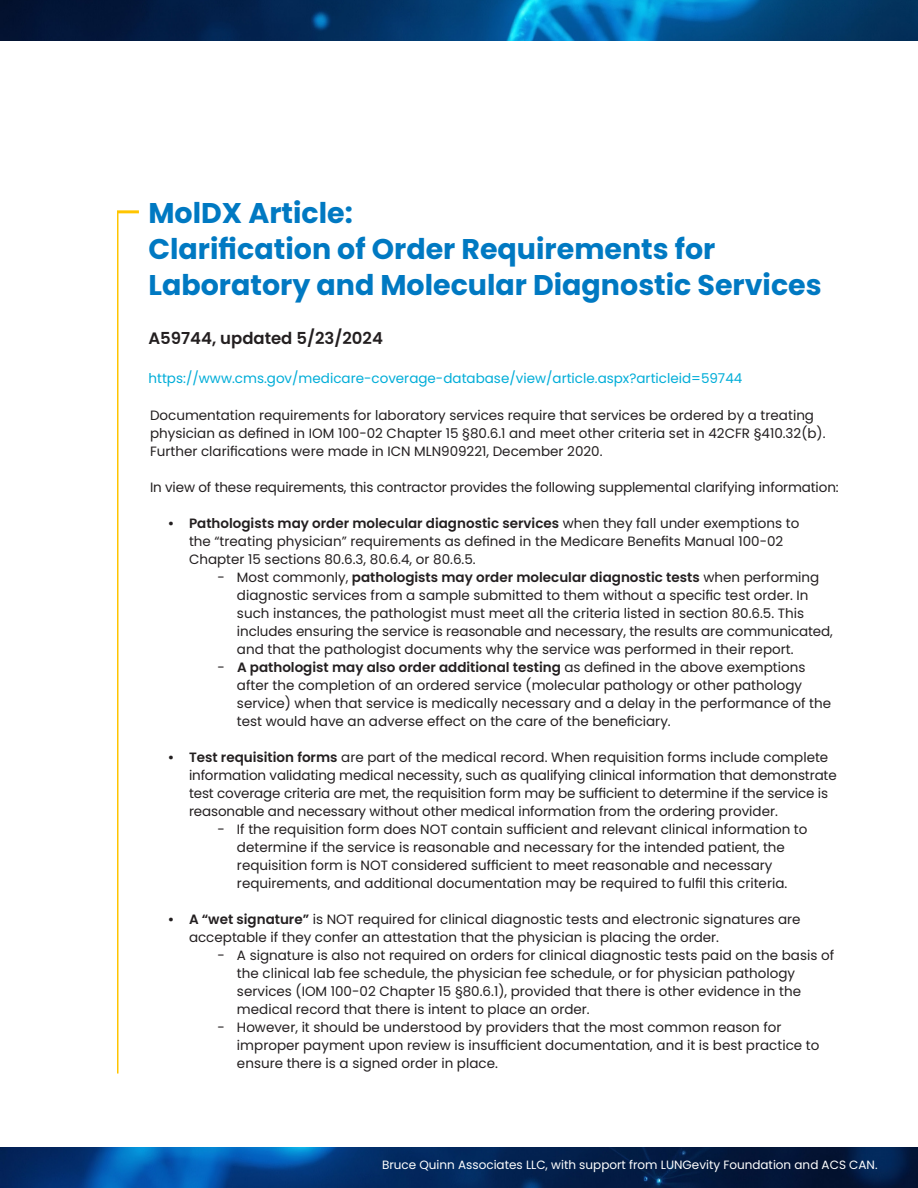
<style>
.page{position:relative;width:918px;height:1188px;background:#fff}
.page>*{position:absolute;margin:0;border:0;box-sizing:border-box;transform-origin:0 0}
.t1{font:700 28.5px "Poppins";color:#0079c2}
.t2{font:600 16.5px "Poppins";color:#231f20}
.t3{font:13.5px/18px "Poppins";color:#231f20}
.t4{font:600 13.5px "Poppins";color:#231f20}
.t5{font:13.5px "Poppins";color:#00add8}
.t6{font:12px "Poppins";color:#fff}
.s1{font-weight:400}
.s2{font-weight:600}
</style>
<div class="page">
<img style="left:0;top:0;width:918px;height:40px">
<img style="left:0;top:1148px;width:918px;height:40px">
<hr style="left:117px;top:212px;width:1px;height:862px;background:#ffc500">
<hr style="left:117px;top:210px;width:22px;height:3px;background:#ffc500">
<p class="t1" style="left:148px;top:197px;width:206px">MolDX Article:</p>
<p class="t1" style="left:148px;top:233px;width:568px">Clarification of Order Requirements for</p>
<p class="t1" style="left:148px;top:269px;width:675px">Laboratory and Molecular Diagnostic Services</p>
<p class="t2" style="left:148px;top:328px;width:236px">A59744, updated 5/23/2024</p>
<p class="t5" style="left:148px;top:370px;width:595px">https://www.cms.gov/medicare-coverage-database/view/article.aspx?articleid=59744</p>
<p class="t3" style="left:150px;top:407px;width:677px">Documentation requirements for laboratory services require that services be ordered by a treating physician as defined in IOM 100-02 Chapter 15 §80.6.1 and meet other criteria set in 42CFR §410.32(b).<br>Further clarifications were made in ICN MLN909221, December 2020.</p>
<p class="t3" style="left:150px;top:479px;width:690px">In view of these requirements, this contractor provides the following supplemental clarifying information:</p>
<p class="t4" style="left:168px;top:516px;width:633px">• Pathologists may order molecular diagnostic services <span class="s1">when they fall under exemptions to</span></p>
<p class="t3" style="left:189px;top:533px;width:596px">the “treating physician” requirements as defined in the Medicare Benefits Manual 100-02</p>
<p class="t3" style="left:189px;top:551px;width:288px">Chapter 15 sections 80.6.3, 80.6.4, or 80.6.5.</p>
<p class="t4" style="left:218px;top:570px;width:603px"><span class="s1">- Most commonly,</span> pathologists may order molecular diagnostic tests <span class="s1">when performing</span></p>
<p class="t3" style="left:237px;top:587px;width:573px">diagnostic services from a sample submitted to them without a specific test order. In</p>
<p class="t3" style="left:237px;top:605px;width:569px">such instances, the pathologist must meet all the criteria listed in section 80.6.5. This</p>
<p class="t3" style="left:237px;top:623px;width:597px">includes ensuring the service is reasonable and necessary, the results are communicated,</p>
<p class="t3" style="left:237px;top:641px;width:558px">and that the pathologist documents why the service was performed in their report.</p>
<p class="t4" style="left:218px;top:660px;width:590px"><span class="s1">-</span> A pathologist may also order additional testing <span class="s1">as defined in the above exemptions</span></p>
<p class="t3" style="left:237px;top:677px;width:567px">after the completion of an ordered service (molecular pathology or other pathology</p>
<p class="t3" style="left:237px;top:695px;width:596px">service) when that service is medically necessary and a delay in the performance of the</p>
<p class="t3" style="left:237px;top:713px;width:435px">test would have an adverse effect on the care of the beneficiary.</p>
<p class="t3" style="left:168px;top:749px;width:662px"><span class="s2">• Test requisition forms</span> are part of the medical record. When requisition forms include complete</p>
<p class="t3" style="left:189px;top:767px;width:649px">information validating medical necessity, such as qualifying clinical information that demonstrate</p>
<p class="t3" style="left:189px;top:785px;width:641px">test coverage criteria are met, the requisition form may be sufficient to determine if the service is</p>
<p class="t3" style="left:189px;top:803px;width:590px">reasonable and necessary without other medical information from the ordering provider.</p>
<p class="t3" style="left:218px;top:821px;width:592px">- If the requisition form does NOT contain sufficient and relevant clinical information to</p>
<p class="t3" style="left:237px;top:839px;width:549px">determine if the service is reasonable and necessary for the intended patient, the</p>
<p class="t3" style="left:237px;top:857px;width:537px">requisition form is NOT considered sufficient to meet reasonable and necessary</p>
<p class="t3" style="left:237px;top:875px;width:552px">requirements, and additional documentation may be required to fulfil this criteria.</p>
<p class="t3" style="left:168px;top:911px;width:634px"><span class="s2">• A “wet signature”</span> is NOT required for clinical diagnostic tests and electronic signatures are</p>
<p class="t3" style="left:189px;top:929px;width:532px">acceptable if they confer an attestation that the physician is placing the order.</p>
<p class="t3" style="left:218px;top:947px;width:618px">- A signature is also not required on orders for clinical diagnostic tests paid on the basis of</p>
<p class="t3" style="left:237px;top:965px;width:560px">the clinical lab fee schedule, the physician fee schedule, or for physician pathology</p>
<p class="t3" style="left:237px;top:983px;width:566px">services (IOM 100-02 Chapter 15 §80.6.1), provided that there is other evidence in the</p>
<p class="t3" style="left:237px;top:1001px;width:354px">medical record that there is intent to place an order.</p>
<p class="t3" style="left:218px;top:1019px;width:566px">- However, it should be understood by providers that the most common reason for</p>
<p class="t3" style="left:237px;top:1037px;width:584px">improper payment upon review is insufficient documentation, and it is best practice to</p>
<p class="t3" style="left:237px;top:1055px;width:262px">ensure there is a signed order in place.</p>
<p class="t6" style="left:382px;top:1158px;width:497px">Bruce Quinn Associates LLC, with support from LUNGevity Foundation and ACS CAN.</p>
</div>
